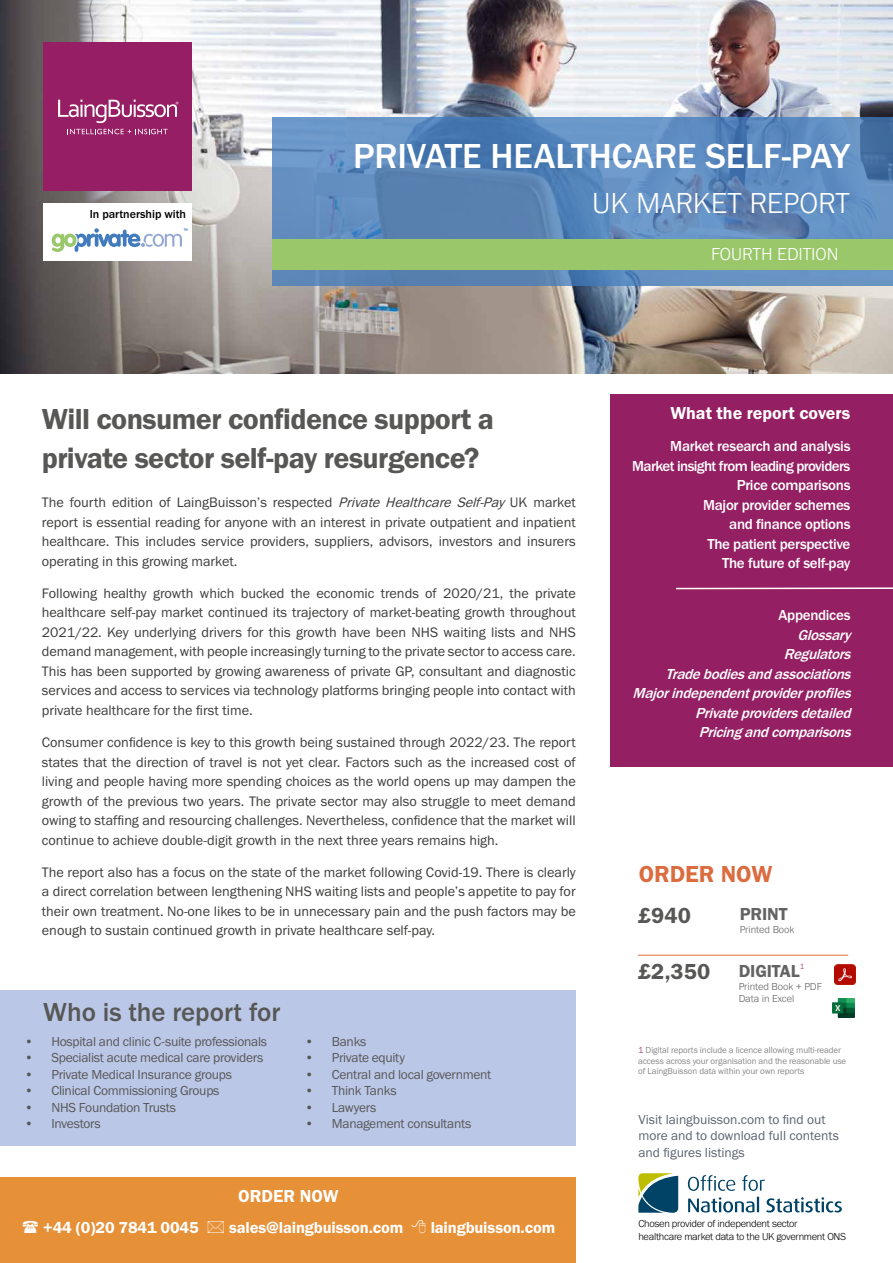
<style>
.page{position:relative;width:893px;height:1263px;background:#fff}
.page>*{position:absolute;margin:0;border:0;box-sizing:border-box;transform-origin:0 0}
.t1{font:500 36px "Franklin Gothic URW";color:#fff}
.t2{font:30px/39px "Franklin Gothic URW Dem";letter-spacing:-.02em;color:#575756}
.t3{font:300 30px "Franklin Gothic URW";color:#fff}
.t4{font:500 27px "Franklin Gothic URW";color:#575756}
.t5{font:24px "Franklin Gothic URW Dem";color:#db6c3f}
.t6{font:22.5px "Franklin Gothic URW Dem";color:#575756}
.t7{font:18px "Franklin Gothic URW Dem";color:#fff}
.t8{font:300 18px "Franklin Gothic URW";color:#fff}
.t9{font:18px "Franklin Gothic URW Dem";letter-spacing:-.005em;color:#646363}
.t10{font:16.5px "Franklin Gothic URW Dem";letter-spacing:-.01em;color:#fff}
.t11{font:500 15px/19.5px "Franklin Gothic URW";letter-spacing:-.02em;color:#fff;text-align:right}
.t12{font:italic 500 15px/19.5px "Franklin Gothic URW";color:#fff;text-align:right}
.t13{font:14.25px/19.5px "Franklin Gothic URW Boo";color:#3c3c3b;text-align:justify}
.t14{font:13.5px "Franklin Gothic URW Boo";letter-spacing:-.02em;color:#575756}
.t15{font:13.5px/16.2px "Franklin Gothic URW Boo";color:#5b636f}
.t16{font:500 12px "Franklin Gothic URW";color:#000}
.t17{font:300 10.5px/12.6px "Franklin Gothic URW";letter-spacing:-.025em;color:#000}
.t18{font:300 10.5px/12.6px "Franklin Gothic URW";letter-spacing:-.005em;color:#646363}
.t19{font:9px/10.5px "Franklin Gothic URW Boo";letter-spacing:-.01em;color:#878787}
.t20{font:300 7.8px "Franklin Gothic URW";color:#951f63}
.s1{font-style:italic}
.s2{font-family:"Franklin Gothic URW";font-weight:300;color:#951f63}
</style>
<div class="page">
<img style="left:0;top:0;width:893px;height:373px">
<div style="left:43px;top:43px;width:149px;height:148px;background:#961e64"></div>
<svg style="left:58px;top:100px;width:120px;height:23px"></svg>
<svg style="left:67px;top:129px;width:101px;height:5px"></svg>
<svg style="left:272px;top:117px;width:621px;height:169px;background:#5c89ba"></svg>
<div style="left:272px;top:239px;width:621px;height:30px;background:#9bc76b"></div>
<div style="left:0;top:990px;width:576px;height:156px;background:#bbc7e7"></div>
<div style="left:611px;top:394px;width:282px;height:372px;background:#951f63"></div>
<div style="left:0;top:1177px;width:576px;height:86px;background:#e69037"></div>
<img style="left:832px;top:999px;width:22px;height:19px">
<hr style="left:638px;top:955px;width:210px;height:1px;background:#db6c3f">
<img style="left:835px;top:965px;width:20px;height:20px">
<hr style="left:676px;top:587px;width:217px;height:2px;background:#fff">
<svg style="left:638px;top:1173px;width:40px;height:40px;background:#44726d"></svg>
<svg style="left:688px;top:1175px;width:47px;height:16px"></svg>
<svg style="left:742px;top:1175px;width:23px;height:16px"></svg>
<svg style="left:688px;top:1197px;width:71px;height:15px"></svg>
<svg style="left:766px;top:1197px;width:76px;height:15px"></svg>
<div style="left:43px;top:203px;width:149px;height:58px;background:#fff"></div>
<svg style="left:52px;top:228px;width:136px;height:24px"></svg>
<p class="t16" style="left:90px;top:206px;width:98px">In partnership with</p>
<h1 class="t1" style="left:353px;top:133px;width:498px">PRIVATE HEALTHCARE SELF-PAY</h1>
<h2 class="t3" style="left:592px;top:184px;width:259px">UK MARKET REPORT</h2>
<p class="t8" style="left:711px;top:243px;width:129px">FOURTH EDITION</p>
<h2 class="t2" style="left:42px;top:399px;width:454px">Will consumer confidence support a private sector self-pay resurgence?</h2>
<p class="t13" style="left:42px;top:492px;width:535px">The fourth edition of LaingBuisson’s respected <span class="s1">Private Healthcare Self-Pay</span> UK market report is essential reading for anyone with an interest in private outpatient and inpatient healthcare. This includes service providers, suppliers, advisors, investors and insurers operating in this growing market.</p>
<p class="t13" style="left:42px;top:583px;width:535px">Following healthy growth which bucked the economic trends of 2020/21, the private healthcare self-pay market continued its trajectory of market-beating growth throughout 2021/22. Key underlying drivers for this growth have been NHS waiting lists and NHS demand management, with people increasingly turning to the private sector to access care.<br>This has been supported by growing awareness of private GP, consultant and diagnostic services and access to services via technology platforms bringing people into contact with private healthcare for the first time.</p>
<p class="t13" style="left:42px;top:732px;width:535px">Consumer confidence is key to this growth being sustained through 2022/23. The report states that the direction of travel is not yet clear. Factors such as the increased cost of living and people having more spending choices as the world opens up may dampen the growth of the previous two years. The private sector may also struggle to meet demand owing to staffing and resourcing challenges. Nevertheless, confidence that the market will continue to achieve double-digit growth in the next three years remains high.</p>
<p class="t13" style="left:42px;top:862px;width:535px">The report also has a focus on the state of the market following Covid-19. There is clearly a direct correlation between lengthening NHS waiting lists and people’s appetite to pay for their own treatment. No-one likes to be in unnecessary pain and the push factors may be enough to sustain continued growth in private healthcare self-pay.</p>
<h3 class="t4" style="left:43px;top:995px;width:239px">Who is the report for</h3>
<p class="t14" style="left:24px;top:1033px;width:244px">• Hospital and clinic C-suite professionals</p>
<p class="t14" style="left:24px;top:1049px;width:240px">• Specialist acute medical care providers</p>
<p class="t14" style="left:24px;top:1066px;width:209px">• Private Medical Insurance groups</p>
<p class="t14" style="left:24px;top:1082px;width:197px">• Clinical Commissioning Groups</p>
<p class="t14" style="left:24px;top:1099px;width:153px">• NHS Foundation Trusts</p>
<p class="t14" style="left:24px;top:1115px;width:78px">• Investors</p>
<p class="t14" style="left:305px;top:1033px;width:63px">• Banks</p>
<p class="t14" style="left:305px;top:1049px;width:102px">• Private equity</p>
<p class="t14" style="left:305px;top:1066px;width:188px">• Central and local government</p>
<p class="t14" style="left:305px;top:1082px;width:93px">• Think Tanks</p>
<p class="t14" style="left:305px;top:1099px;width:73px">• Lawyers</p>
<p class="t14" style="left:305px;top:1115px;width:168px">• Management consultants</p>
<p class="t7" style="left:238px;top:1184px;width:102px">ORDER NOW</p>
<p class="t10" style="left:43px;top:1217px;width:157px">+44 (0)20 7841 0045</p>
<p class="t10" style="left:229px;top:1217px;width:176px">sales@laingbuisson.com</p>
<p class="t10" style="left:431px;top:1217px;width:126px">laingbuisson.com</p>
<p class="t7" style="left:670px;top:402px;width:182px">What the report covers</p>
<p class="t11" style="left:632px;top:436px;width:220px">Market research and analysis<br>Market insight from leading providers<br>Price comparisons<br>Major provider schemes<br>and finance options<br>The patient perspective<br>The future of self-pay</p>
<p class="t11" style="left:778px;top:605px;width:73px">Appendices</p>
<p class="t12" style="left:633px;top:625px;width:224px">Glossary<br>Regulators<br>Tradebodiesandassociations<br>Majorindependentproviderprofiles<br>Privateprovidersdetailed<br>Pricingandcomparisons</p>
<h3 class="t5" style="left:639px;top:859px;width:135px">ORDER NOW</h3>
<p class="t9" style="left:740px;top:903px;width:49px">PRINT</p>
<p class="t18" style="left:740px;top:923px;width:56px">Printed Book</p>
<h3 class="t6" style="left:638px;top:902px;width:54px">£940</h3>
<h3 class="t6" style="left:638px;top:957px;width:74px">£2,350</h3>
<p class="t9" style="left:739px;top:960px;width:63px">DIGITAL</p>
<p class="t20" style="left:800px;top:962px;width:6px">1</p>
<p class="t18" style="left:739px;top:979px;width:85px">Printed Book + PDF<br>Data in Excel</p>
<p class="t19" style="left:638px;top:1045px;width:210px"><span class="s2">1</span> Digital reports include a licence allowing multi-reader access across your organisation and the reasonable use of LaingBuisson data within your own reports</p>
<p class="t15" style="left:638px;top:1111px;width:202px">Visit laingbuisson.com to find out more and to download full contents and figures listings</p>
<p class="t17" style="left:638px;top:1217px;width:209px">Chosen provider of independent sector<br>healthcare market data to the UK government ONS</p>
</div>
